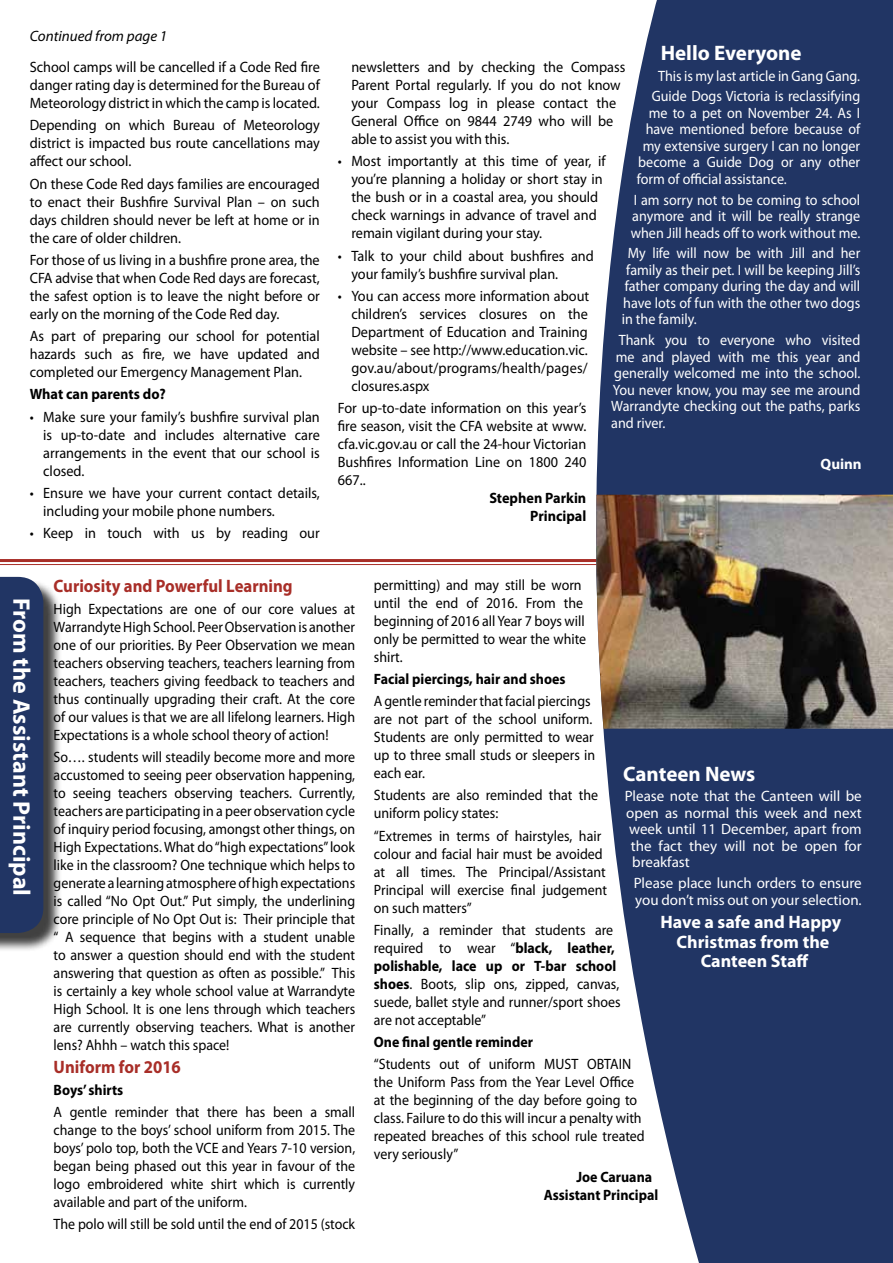
<style>
.page{position:relative;width:893px;height:1263px;background:#fff}
.page>*{position:absolute;margin:0;border:0;box-sizing:border-box;transform-origin:0 0}
.t1{font:700 24px "Myriad Pro";color:#fff}
.t2{font:700 21px "Myriad Pro";color:#fff}
.t3{font:700 18px/19.5px "Myriad Pro";color:#fff;text-align:center}
.t4{font:700 18px "Myriad Pro";color:#a82e28;scale:.93 1}
.t5{font:15px/18px "Myriad Pro";color:#000;scale:.93 1}
.t6{font:15px/18px "Myriad Pro";color:#000;text-align:justify;scale:.95 1}
.t7{font:15px/16.5px "Myriad Pro";color:#fff;text-align:justify;scale:.94 1}
.t8{font:15px/16.5px "Myriad Pro";color:#fff}
.t9{font:700 15px/18px "Myriad Pro";color:#000;scale:.93 1}
.t10{font:700 15px/18px "Myriad Pro";color:#000;text-align:right;scale:.95 1}
.t11{font:italic 15px "Myriad Pro";color:#000}
.t12{font:700 15px "Myriad Pro";color:#fff}
.s1{font-weight:700}
</style>
<div class="page">
<hr style="left:0;top:559px;width:597px;height:3px;background:#a82e28">
<hr style="left:0;top:564px;width:597px;height:1px;background:#a82e28">
<svg style="left:596px;top:0;width:297px;height:1263px;background:#3a4c75"></svg>
<img style="left:596px;top:495px;width:297px;height:234px">
<div style="left:0;top:579px;width:62px;height:373px;background:#000;opacity:.75"></div>
<div style="left:0;top:577px;width:43px;height:356px;background:#213564"></div>
<p class="t11" style="left:30px;top:27px;width:139px">Continued from page 1</p>
<p class="t6" style="left:30px;top:58px;width:307px">School camps will be cancelled if a Code Red fire danger rating day is determined for the Bureau of Meteorology district in which the camp is located.</p>
<p class="t6" style="left:30px;top:116px;width:307px">Depending on which Bureau of Meteorology district is impacted bus route cancellations may affect our school.</p>
<p class="t6" style="left:30px;top:174px;width:307px">On these Code Red days families are encouraged to enact their Bushfire Survival Plan – on such days children should never be left at home or in the care of older children.</p>
<p class="t6" style="left:30px;top:251px;width:307px">For those of us living in a bushfire prone area, the CFA advise that when Code Red days are forecast, the safest option is to leave the night before or early on the morning of the Code Red day.</p>
<p class="t6" style="left:30px;top:327px;width:307px">As part of preparing our school for potential hazards such as fire, we have updated and completed our Emergency Management Plan.</p>
<p class="t10" style="left:30px;top:385px;width:145px">What can parents do?</p>
<p class="t6" style="left:43px;top:407px;width:293px;text-indent:-13px">• Make sure your family’s bushfire survival plan is up-to-date and includes alternative care arrangements in the event that our school is closed.</p>
<p class="t6" style="left:43px;top:484px;width:293px;text-indent:-13px">• Ensure we have your current contact details, including your mobile phone numbers.</p>
<p class="t6" style="left:30px;top:524px;width:307px">• Keep in touch with us by reading our</p>
<h2 class="t2" style="left:661px;top:39px;width:142px">Hello Everyone</h2>
<p class="t7" style="left:652px;top:65px;width:223px;line-height:20.7px;text-align:center">This is my last article in Gang Gang.<br>Guide Dogs Victoria is reclassifying</p>
<p class="t7" style="left:649px;top:104px;width:227px">me to a pet on November 24. As I</p>
<p class="t7" style="left:646px;top:121px;width:230px">have mentioned before because of</p>
<p class="t7" style="left:643px;top:137px;width:233px">my extensive surgery I can no longer</p>
<p class="t7" style="left:638px;top:154px;width:238px">become a Guide Dog or any other</p>
<p class="t7" style="left:637px;top:170px;width:161px">form of official assistance.</p>
<p class="t7" style="left:631px;top:191px;width:246px">I am sorry not to be coming to school anymore and it will be really strange when Jill heads off to work without me.</p>
<p class="t7" style="left:622px;top:245px;width:255px;text-indent:6px">My life will now be with Jill and her family as their pet. I will be keeping Jill’s father company during the day and will have lots of fun with the other two dogs in the family.</p>
<p class="t7" style="left:611px;top:332px;width:266px;text-indent:7px">Thank you to everyone who visited me and played with me this year and generally welcomed me into the school.<br>You never know, you may see me around Warrandyte checking out the paths, parks and river.</p>
<p class="t12" style="left:820px;top:454px;width:43px">Quinn</p>
<p class="t6" style="left:351px;top:58px;width:290px;text-align:left">newsletters and by checking the Compass Parent Portal regularly. If you do not know your Compass log in please contact the General Office on 9844 2749 who will be able to assist you with this.</p>
<p class="t6" style="left:351px;top:152px;width:269px;text-align:left;text-indent:-13px">• Most importantly at this time of year, if you’re planning a holiday or short stay in the bush or in a coastal area, you should check warnings in advance of travel and remain vigilant during your stay.</p>
<p class="t6" style="left:351px;top:246px;width:257px;text-indent:-13px">• Talk to your child about bushfires and your family’s bushfire survival plan.</p>
<p class="t6" style="left:351px;top:287px;width:252px;text-indent:-13px">• You can access more information about children’s services closures on the Department of Education and Training website – see http://www.education.vic. gov.au/about/programs/health/pages/ closures.aspx</p>
<p class="t6" style="left:338px;top:399px;width:263px">For up-to-date information on this year’s fire season, visit the CFA website at www. cfa.vic.gov.au or call the 24-hour Victorian Bushfires Information Line on 1800 240<br>667..</p>
<p class="t10" style="left:489px;top:489px;width:104px">Stephen Parkin<br>Principal</p>
<h1 class="t1" style="left:37px;top:598px;width:299px;rotate:90deg">From the Assistant Principal</h1>
<p class="t4" style="left:54px;top:574px;width:259px">Curiosity and Powerful Learning</p>
<p class="t5" style="left:54px;top:600px;width:326px;text-align:justify">High Expectations are one of our core values at Warrandyte High School. Peer Observation is another one of our priorities. By Peer Observation we mean teachers observing teachers, teachers learning from teachers, teachers giving feedback to teachers and thus continually upgrading their craft. At the core of our values is that we are all lifelong learners. High Expectations is a whole school theory of action!</p>
<p class="t5" style="left:54px;top:748px;width:326px;text-align:justify">So…. students will steadily become more and more accustomed to seeing peer observation happening, to seeing teachers observing teachers. Currently, teachers are participating in a peer observation cycle of inquiry period focusing, amongst other things, on High Expectations. What do “high expectations” look like in the classroom? One technique which helps to generate a learning atmosphere of high expectations is called “No Opt Out.” Put simply, the underlining core principle of No Opt Out is: Their principle that “ A sequence that begins with a student unable to answer a question should end with the student answering that question as often as possible.” This is certainly a key whole school value at Warrandyte High School. It is one lens through which teachers are currently observing teachers. What is another lens? Ahhh – watch this space!</p>
<p class="t4" style="left:54px;top:1055px;width:138px">Uniform for 2016</p>
<p class="t9" style="left:54px;top:1080px;width:76px">Boys’ shirts</p>
<p class="t5" style="left:54px;top:1103px;width:326px;text-align:justify">A gentle reminder that there has been a small change to the boys’ school uniform from 2015. The boys’ polo top, both the VCE and Years 7-10 version, began being phased out this year in favour of the logo embroidered white shirt which is currently available and part of the uniform.</p>
<p class="t5" style="left:54px;top:1215px;width:326px">The polo will still be sold until the end of 2015 (stock</p>
<p class="t5" style="left:374px;top:575px;width:230px">permitting) and may still be worn until the end of 2016. From the beginning of 2016 all Year 7 boys will only be permitted to wear the white shirt.</p>
<p class="t9" style="left:374px;top:669px;width:208px">Facial piercings, hair and shoes</p>
<p class="t5" style="left:374px;top:692px;width:239px">A gentle reminder that facial piercings are not part of the school uniform.<br>Students are only permitted to wear up to three small studs or sleepers in each ear.</p>
<p class="t5" style="left:374px;top:786px;width:243px">Students are also reminded that the uniform policy states:</p>
<p class="t5" style="left:374px;top:826px;width:252px">“Extremes in terms of hairstyles, hair colour and facial hair must be avoided at all times. The Principal/Assistant Principal will exercise final judgement on such matters”</p>
<p class="t5" style="left:374px;top:920px;width:267px">Finally, a reminder that students are required to wear “<span class="s1">black, leather, polishable, lace up or T-bar school shoes</span>. Boots, slip ons, zipped, canvas, suede, ballet style and runner/sport shoes are not acceptable”</p>
<p class="t9" style="left:374px;top:1032px;width:173px">One final gentle reminder</p>
<p class="t5" style="left:374px;top:1055px;width:293px">“Students out of uniform MUST OBTAIN the Uniform Pass from the Year Level Office at the beginning of the day before going to class. Failure to do this will incur a penalty with repeated breaches of this school rule treated very seriously”</p>
<p class="t9" style="left:544px;top:1167px;width:125px;text-indent:33px">Joe Caruana<br>Assistant Principal</p>
<h2 class="t2" style="left:623px;top:760px;width:133px">Canteen News</h2>
<p class="t8" style="left:625px;top:788px;width:238px">Please note that the Canteen will be</p>
<p class="t8" style="left:626px;top:804px;width:237px">open as normal this week and next</p>
<p class="t8" style="left:629px;top:821px;width:234px">week until 11 December, apart from</p>
<p class="t8" style="left:631px;top:837px;width:232px">the fact they will not be open for</p>
<p class="t8" style="left:632px;top:854px;width:59px">breakfast</p>
<p class="t8" style="left:634px;top:874px;width:230px">Please place lunch orders to ensure you don’t miss out on your selection.</p>
<p class="t3" style="left:660px;top:912px;width:182px">Have a safe and Happy<br>Christmas from the<br>Canteen Staff</p>
</div>
